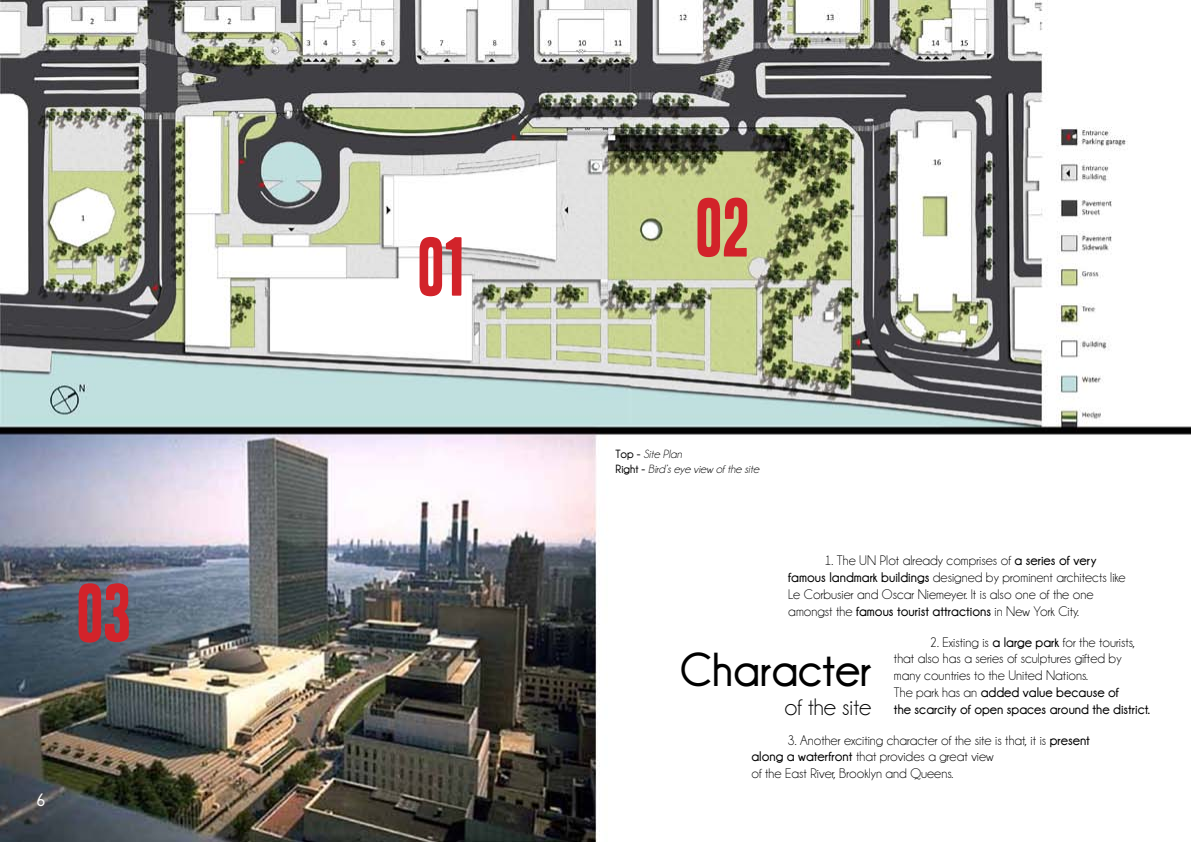
<style>
.page{position:relative;width:1191px;height:842px;background:#fff}
.page>*{position:absolute;margin:0;border:0;box-sizing:border-box;transform-origin:0 0}
.t1{font:72px "Headline One HPLHS";color:#d2232a}
.t2{font:700 48px "Champagne&Limousines";color:#000}
.t3{font:24px "Champagne&Limousines";color:#000}
.t4{font:700 18px "Champagne&Limousines";color:#fff}
.t5{font:14px/16.8px "Champagne&Limousines";color:#000}
.t6{font:italic 12px/14.4px "Champagne&Limousines";color:#000}
.s1{font-weight:700;font-style:normal}
.s2{font-weight:700}
</style>
<div class="page">
<img style="left:0;top:0;width:1191px;height:842px">
<h1 class="t1" style="left:79px;top:578px;width:55px">03</h1>
<p class="t4" style="left:36px;top:790px;width:11px">6</p>
<h1 class="t1" style="left:419px;top:232px;width:46px">01</h1>
<h1 class="t1" style="left:697px;top:193px;width:54px">02</h1>
<p class="t6" style="left:615px;top:447px;width:145px"><span class="s1">Top -</span> Site Plan<br><span class="s1">Right -</span> Bird’s eye view of the site</p>
<p class="t5" style="left:788px;top:552px;width:339px;text-indent:36px">1. The UN Plot already comprises of <span class="s2">a series of very famous landmark buildings</span> designed by prominent architects like Le Corbusier and Oscar Niemeyer. It is also one of the one amongst the <span class="s2">famous tourist attractions</span> in New York City.</p>
<p class="t5" style="left:894px;top:633px;width:258px;text-indent:36px">2. Existing is <span class="s2">a large park</span> for the tourists, that also has a series of sculptures gifted by many countries to the United Nations.<br>The park has an <span class="s2">added value because of<br>the scarcity of open spaces around the district.</span></p>
<p class="t5" style="left:751px;top:731px;width:340px;text-indent:36px">3. Another exciting character of the site is that, it is <span class="s2">present along a waterfront</span> that provides a great view<br>of the East River, Brooklyn and Queens.</p>
<h2 class="t2" style="left:680px;top:642px;width:193px">Character</h2>
<h3 class="t3" style="left:784px;top:693px;width:88px">of the site</h3>
</div>
